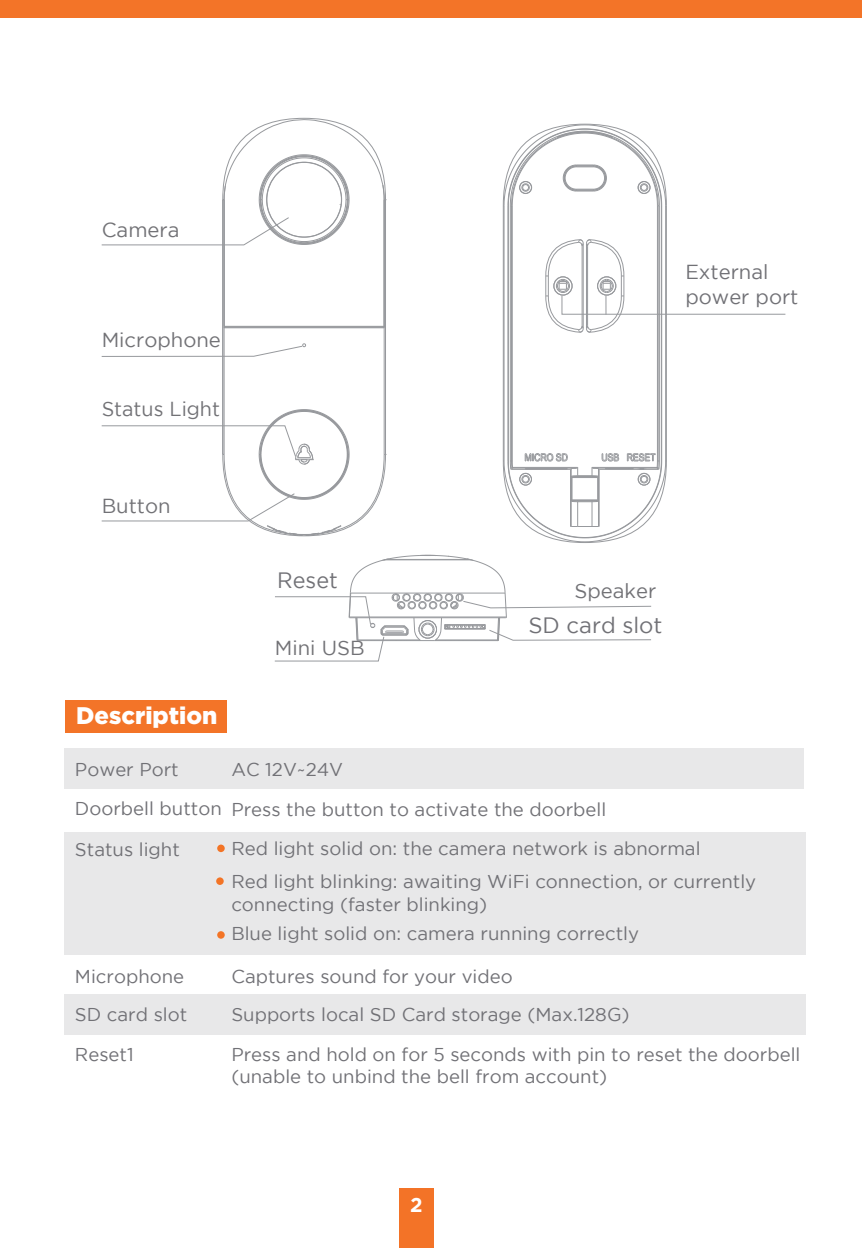
<style>
.page{position:relative;width:862px;height:1248px;background:#fff}
.page>*{position:absolute;margin:0;border:0;box-sizing:border-box;transform-origin:0 0}
.t1{font:900 24px "Gotham";color:#fff}
.t2{font:22px "Gotham";color:#717176}
.t3{font:20.4px "Gotham";color:#727276}
.t4{font:20.4px/24.4px "Gotham";color:#717176}
.t5{font:700 20px "Gotham";color:#fff}
.t6{font:18.4px/39.2px "Gotham";color:#717176}
</style>
<div class="page">
<hr style="left:503px;top:206px;width:2px;height:255px;background:#97999d">
<hr style="left:665px;top:206px;width:2px;height:255px;background:#97999d">
<hr style="left:502px;top:206px;width:2px;height:255px;background:#97999d">
<svg style="left:662px;top:239px;width:124px;height:94px"></svg>
<svg style="left:502px;top:452px;width:165px;height:91px"></svg>
<svg style="left:502px;top:123px;width:165px;height:92px"></svg>
<svg style="left:507px;top:128px;width:155px;height:410px"></svg>
<hr style="left:383px;top:327px;width:2px;height:127px;background:#97999d">
<hr style="left:223px;top:327px;width:2px;height:127px;background:#97999d">
<hr style="left:385px;top:200px;width:1px;height:254px;background:#97999d">
<hr style="left:222px;top:200px;width:1px;height:254px;background:#97999d">
<hr style="left:383px;top:200px;width:2px;height:126px;background:#97999d">
<svg style="left:101px;top:343px;width:205px;height:14px"></svg>
<svg style="left:101px;top:117px;width:285px;height:129px"></svg>
<hr style="left:224px;top:325px;width:160px;height:2px;background:#97999d">
<hr style="left:225px;top:326px;width:158px;height:2px;background:#97999d">
<hr style="left:223px;top:200px;width:2px;height:126px;background:#97999d">
<svg style="left:101px;top:409px;width:285px;height:127px"></svg>
<svg style="left:274px;top:554px;width:378px;height:107px"></svg>
<div style="left:65px;top:700px;width:162px;height:33px;background:#f37428"></div>
<div style="left:399px;top:1188px;width:35px;height:59px;background:#f37327"></div>
<div style="left:64px;top:993px;width:741px;height:41px;background:#e8e8e9"></div>
<div style="left:64px;top:748px;width:739px;height:40px;background:#e8e8e9"></div>
<div style="left:64px;top:871px;width:741px;height:41px;background:#e8e8e9"></div>
<div style="left:64px;top:907px;width:741px;height:40px;background:#e8e8e9"></div>
<div style="left:64px;top:832px;width:741px;height:40px;background:#e8e8e9"></div>
<div style="left:64px;top:947px;width:741px;height:7px;background:#e8e8e9"></div>
<div style="left:216px;top:877px;width:8px;height:7px;background:#f37426;border-radius:50%"></div>
<div style="left:217px;top:931px;width:8px;height:7px;background:#f37426;border-radius:50%"></div>
<div style="left:217px;top:844px;width:8px;height:8px;background:#f37426;border-radius:50%"></div>
<div style="left:0;top:0;width:862px;height:17px;background:#f37428"></div>
<p class="t3" style="left:102px;top:218px;width:79px">Camera</p>
<p class="t3" style="left:102px;top:329px;width:121px">Microphone</p>
<p class="t3" style="left:102px;top:397px;width:120px">Status Light</p>
<p class="t4" style="left:685px;top:260px;width:115px">External power port</p>
<p class="t3" style="left:102px;top:494px;width:70px">Button</p>
<p class="t2" style="left:277px;top:568px;width:62px">Reset</p>
<p class="t3" style="left:275px;top:636px;width:91px">Mini USB</p>
<p class="t3" style="left:574px;top:580px;width:83px">Speaker</p>
<p class="t2" style="left:528px;top:612px;width:136px">SD card slot</p>
<h1 class="t1" style="left:76px;top:701px;width:143px">Description</h1>
<p class="t6" style="left:75px;top:749px;width:105px">Power Port</p>
<p class="t6" style="left:75px;top:789px;width:148px">Doorbell button</p>
<p class="t6" style="left:231px;top:749px;width:113px">AC 12V~24V</p>
<p class="t6" style="left:231px;top:789px;width:376px">Press the button to activate the doorbell</p>
<p class="t6" style="left:75px;top:829px;width:106px">Status light</p>
<p class="t6" style="left:231px;top:828px;width:471px">Red light solid on: the camera network is abnormal</p>
<p class="t6" style="left:231px;top:870px;width:526px;line-height:22.4px">Red light blinking: awaiting WiFi connection, or currently connecting (faster blinking)</p>
<p class="t6" style="left:75px;top:956px;width:114px">Microphone<br>SD card slot<br>Reset1</p>
<p class="t6" style="left:231px;top:913px;width:409px">Blue light solid on: camera running correctly</p>
<p class="t6" style="left:231px;top:956px;width:570px">Captures sound for your video<br>Supports local SD Card storage (Max.128G)<br>Press and hold on for 5 seconds with pin to reset the doorbell</p>
<p class="t6" style="left:231px;top:1056px;width:377px">(unable to unbind the bell from account)</p>
<p class="t5" style="left:410px;top:1192px;width:14px">2</p>
</div>
